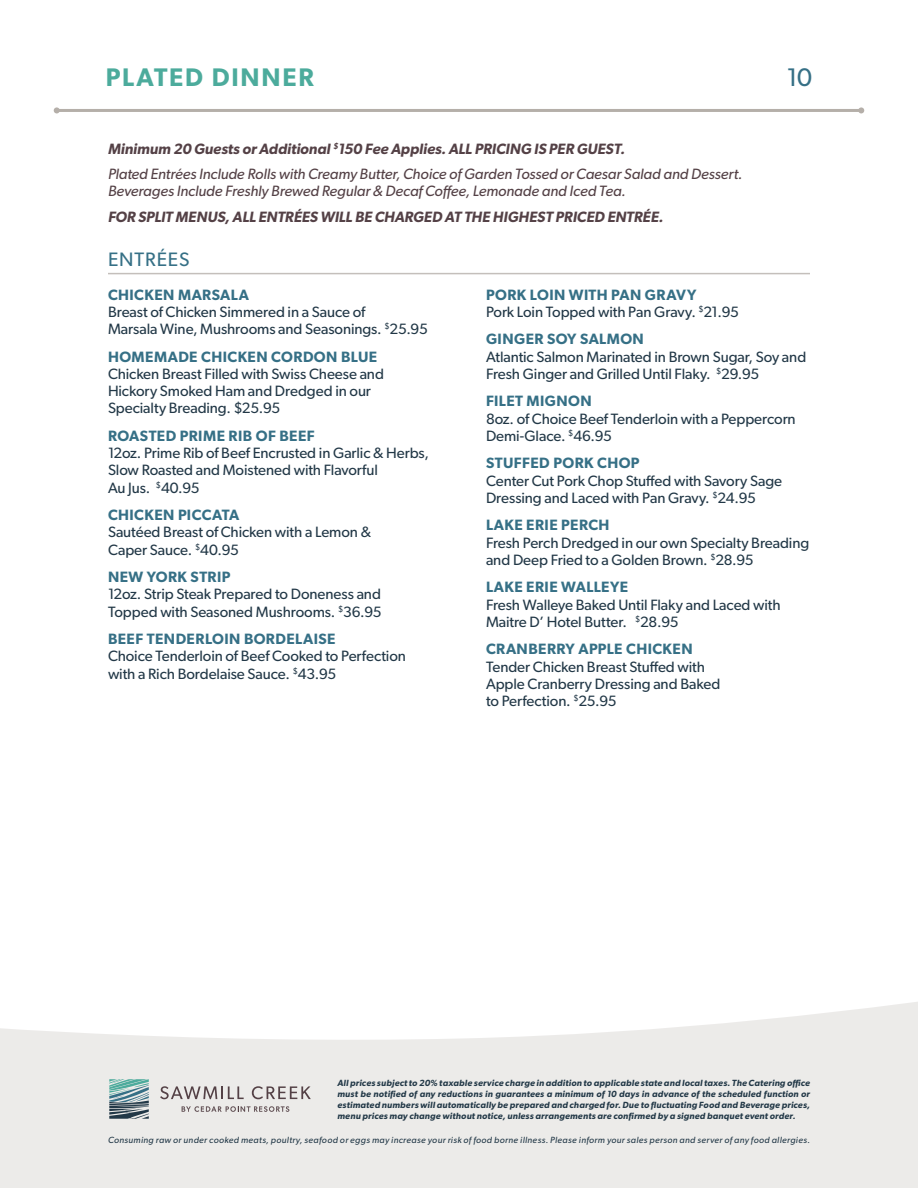
<style>
.page{position:relative;width:918px;height:1188px;background:#fff}
.page>*{position:absolute;margin:0;border:0;box-sizing:border-box;transform-origin:0 0}
.t1{font:600 25.5px "Gibson";letter-spacing:.07em;color:#4cab9c}
.t2{font:25.5px "Gibson";color:#367086}
.subhead{font:19.5px "Gibson";letter-spacing:.045em;color:#367086}
.descriptions{font:15px/17.2px "Gibson";letter-spacing:-.005em;color:#223847}
.subhead_2{font:600 15px "Gibson";letter-spacing:.03em;color:#367086}
.infomation{font:italic 15px/17.2px "Gibson";letter-spacing:-.005em;color:#544146}
.infomation-2{font:italic 600 15px "Gibson";color:#544146}
.t3{font:italic 600 9px/10.8px "Gibson";letter-spacing:.02em;color:#223847;text-align:justify}
.t4{font:italic 9px "Gibson";letter-spacing:.04em;color:#223847}
</style>
<div class="page">
<svg style="left:0;top:1023px;width:918px;height:39px;fill:#ecebe9"></svg>
<svg style="left:731px;top:1002px;width:187px;height:21px"></svg>
<div style="left:0;top:1062px;width:918px;height:126px;background:#ecebe9"></div>
<hr style="left:57px;top:109px;width:804px;height:3px;background:#b5afa9">
<svg style="left:858px;top:107px;width:6px;height:6px"></svg>
<svg style="left:54px;top:107px;width:6px;height:6px"></svg>
<svg style="left:160px;top:1086px;width:84px;height:13px"></svg>
<svg style="left:252px;top:1086px;width:59px;height:13px"></svg>
<svg style="left:182px;top:1106px;width:107px;height:6px"></svg>
<svg style="left:109px;top:1079px;width:40px;height:40px;background:#7e9da1"></svg>
<hr style="left:108px;top:273px;width:702px;height:1px;background:#c4bfbb">
<h1 class="t1" style="left:106px;top:61px;width:210px">PLATED DINNER</h1>
<h1 class="t2" style="left:787px;top:61px;width:27px">10</h1>
<p class="infomation-2" style="left:108px;top:140px;width:519px">Minimum 20 Guests or Additional <sup>$</sup>150 Fee Applies. ALL PRICING IS PER GUEST.</p>
<p class="infomation" style="left:108px;top:165px;width:636px">Plated Entrées Include Rolls with Creamy Butter, Choice of Garden Tossed or Caesar Salad and Dessert.<br>Beverages Include Freshly Brewed Regular &amp; Decaf Coffee, Lemonade and Iced Tea.</p>
<p class="infomation-2" style="left:108px;top:208px;width:557px">FOR SPLIT MENUS, ALL ENTRÉES WILL BE CHARGED AT THE HIGHEST PRICED ENTRÉE.</p>
<p class="subhead" style="left:108px;top:248px;width:83px">ENTRÉES</p>
<p class="subhead_2" style="left:108px;top:285px;width:47px">CHICKEN</p>
<p class="subhead_2" style="left:178px;top:285px;width:25px">MARSALA</p>
<p class="descriptions" style="left:108px;top:303px;width:321px">Breast of Chicken Simmered in a Sauce of<br>Marsala Wine, Mushrooms and Seasonings. <sup>$</sup>25.95</p>
<p class="subhead_2" style="left:108px;top:347px;width:71px">HOMEMADE</p>
<p class="subhead_2" style="left:201px;top:347px;width:47px">CHICKEN</p>
<p class="subhead_2" style="left:271px;top:347px;width:89px">CORDON BLUE</p>
<p class="descriptions" style="left:108px;top:365px;width:277px">Chicken Breast Filled with Swiss Cheese and<br>Hickory Smoked Ham and Dredged in our<br>Specialty Breading. $25.95</p>
<p class="subhead_2" style="left:108px;top:427px;width:32px">ROASTED</p>
<p class="subhead_2" style="left:180px;top:427px;width:136px">PRIME RIB OF BEEF</p>
<p class="descriptions" style="left:108px;top:444px;width:322px">12oz. Prime Rib of Beef Encrusted in Garlic &amp; Herbs,<br>Slow Roasted and Moistened with Flavorful<br>Au Jus. <sup>$</sup>40.95</p>
<p class="subhead_2" style="left:108px;top:506px;width:47px">CHICKEN</p>
<p class="subhead_2" style="left:178px;top:506px;width:45px">PICCATA</p>
<p class="descriptions" style="left:108px;top:523px;width:265px">Sautéed Breast of Chicken with a Lemon &amp;<br>Caper Sauce. <sup>$</sup>40.95</p>
<p class="subhead_2" style="left:108px;top:568px;width:92px">NEW YORK STRI</p>
<p class="subhead_2" style="left:222px;top:568px;width:10px">P</p>
<p class="descriptions" style="left:108px;top:585px;width:275px">12oz. Strip Steak Prepared to Doneness and<br>Topped with Seasoned Mushrooms. <sup>$</sup>36.95</p>
<p class="subhead_2" style="left:108px;top:630px;width:50px">BEEF TENDERL</p>
<p class="subhead_2" style="left:212px;top:630px;width:64px">OIN BORDELAISE</p>
<p class="descriptions" style="left:108px;top:647px;width:299px">Choice Tenderloin of Beef Cooked to Perfection with a Rich Bordelaise Sauce. <sup>$</sup>43.95</p>
<p class="subhead_2" style="left:486px;top:285px;width:171px">PORK LOIN WITH PAN GRA</p>
<p class="subhead_2" style="left:676px;top:285px;width:22px">VY</p>
<p class="descriptions" style="left:486px;top:303px;width:254px">Pork Loin Topped with Pan Gravy. <sup>$</sup>21.95</p>
<p class="subhead_2" style="left:486px;top:330px;width:11px">GINGER</p>
<p class="subhead_2" style="left:547px;top:330px;width:96px">SOY SALMON</p>
<p class="descriptions" style="left:486px;top:348px;width:322px">Atlantic Salmon Marinated in Brown Sugar, Soy and<br>Fresh Ginger and Grilled Until Flaky. <sup>$</sup>29.95</p>
<p class="subhead_2" style="left:486px;top:392px;width:17px">FILET</p>
<p class="subhead_2" style="left:527px;top:392px;width:24px">MIGN</p>
<p class="subhead_2" style="left:568px;top:392px;width:23px">ON</p>
<p class="descriptions" style="left:486px;top:410px;width:311px">8oz. of Choice Beef Tenderloin with a Peppercorn<br>Demi-Glace. <sup>$</sup>46.95</p>
<p class="subhead_2" style="left:486px;top:454px;width:10px">STU</p>
<p class="subhead_2" style="left:514px;top:454px;width:127px">FFED PORK CHOP</p>
<p class="descriptions" style="left:486px;top:472px;width:298px">Center Cut Pork Chop Stuffed with Savory Sage<br>Dressing and Laced with Pan Gravy. <sup>$</sup>24.95</p>
<p class="subhead_2" style="left:486px;top:516px;width:10px">LAKE</p>
<p class="subhead_2" style="left:526px;top:516px;width:9px">ERIE</p>
<p class="subhead_2" style="left:561px;top:516px;width:50px">PERCH</p>
<p class="descriptions" style="left:486px;top:534px;width:325px">Fresh Perch Dredged in our own Specialty Breading and Deep Fried to a Golden Brown. <sup>$</sup>28.95</p>
<p class="subhead_2" style="left:486px;top:578px;width:10px">LAKE</p>
<p class="subhead_2" style="left:526px;top:578px;width:9px">ERIE</p>
<p class="subhead_2" style="left:561px;top:578px;width:24px">WALLE</p>
<p class="subhead_2" style="left:610px;top:578px;width:18px">YE</p>
<p class="descriptions" style="left:486px;top:596px;width:296px">Fresh Walleye Baked Until Flaky and Laced with<br>Maitre D’ Hotel Butter. <sup>$</sup>28.95</p>
<p class="subhead_2" style="left:486px;top:640px;width:22px">CRAN</p>
<p class="subhead_2" style="left:528px;top:640px;width:145px">BERRY APPLE CHICKEN</p>
<p class="descriptions" style="left:486px;top:658px;width:236px">Tender Chicken Breast Stuffed with<br>Apple Cranberry Dressing and Baked to Perfection. <sup>$</sup>25.95</p>
<p class="t3" style="left:338px;top:1078px;width:474px">All prices subject to 20% taxable service charge in addition to applicable state and local taxes. The Catering office must be notified of any reductions in guarantees a minimum of 10 days in advance of the scheduled function or estimated numbers will automatically be prepared and charged for. Due to fluctuating Food and Beverage prices, menu prices may change without notice, unless arrangements are confirmed by a signed banquet event order.</p>
<p class="t4" style="left:108px;top:1135px;width:703px">Consuming raw or under cooked meats, poultry, seafood or eggs may increase your risk of food borne illness. Please inform your sales person and server of any food allergies.</p>
</div>
